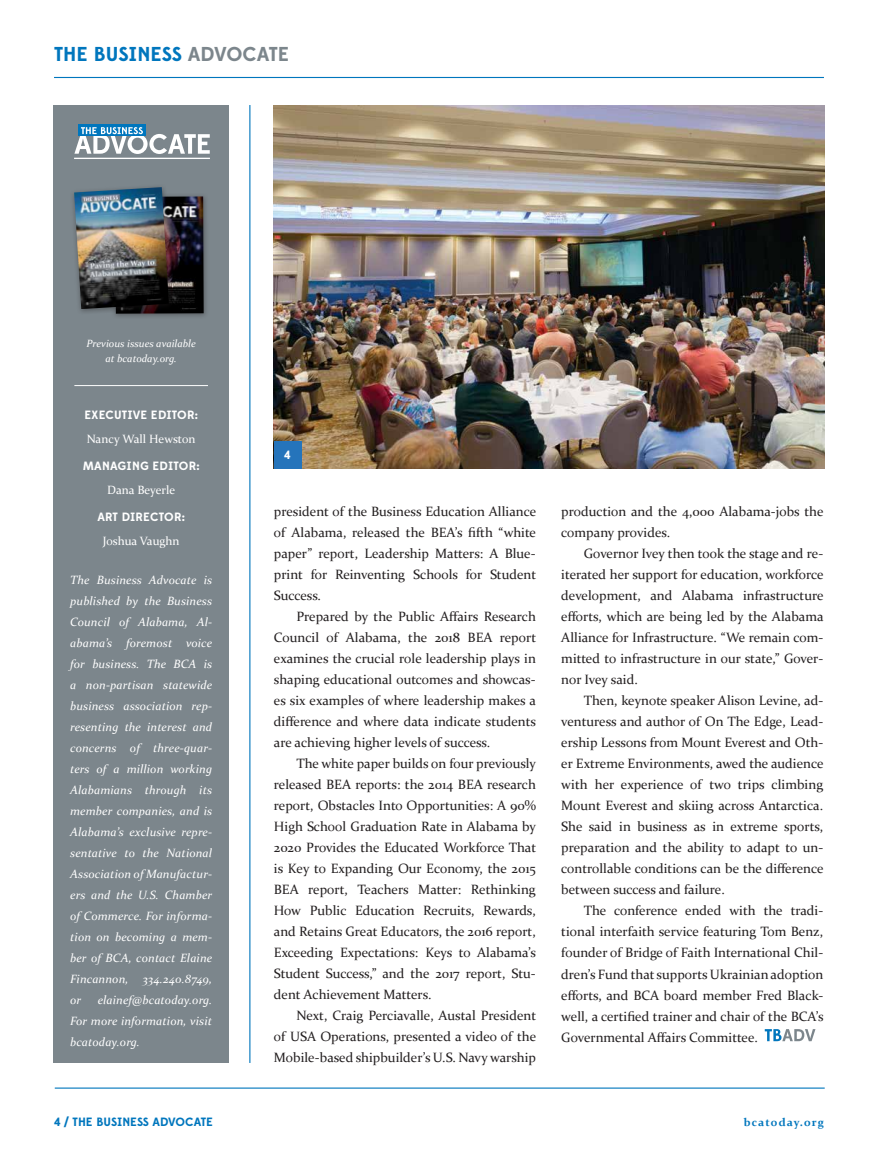
<style>
.page{position:relative;width:878px;height:1168px;background:#fff}
.page>*{position:absolute;margin:0;border:0;box-sizing:border-box;transform-origin:0 0}
.t1{font:700 20.1px "Edmondsans";color:#0076bd}
.t2{font:13.5px/21px "Constantia";color:#231f20;text-align:justify}
.t3{font:italic 12px/21px "Constantia";letter-spacing:.01em;color:#fff;text-align:justify}
.t4{font:700 12px "Edmondsans";letter-spacing:.01em;color:#fff}
.t5{font:12px "Constantia";color:#fff}
.t6{font:700 12px "Edmondsans";color:#0076bd}
.t7{font:700 11.25px "Constantia";letter-spacing:.1em;color:#0076bd}
.t8{font:italic 10.5px/15px "Constantia";color:#fff;text-align:center}
.s1{color:#7c868c}
</style>
<div class="page">
<div style="left:54px;top:105px;width:175px;height:958px;background:#7c868c"></div>
<hr style="left:74px;top:158px;width:136px;height:1px;background:#fff">
<div style="left:78px;top:124px;width:68px;height:12px;background:#0076bd"></div>
<svg style="left:74px;top:127px;width:136px;height:27px"></svg>
<div style="left:111px;top:193px;width:98px;height:126px;background:#231f20;opacity:.4"></div>
<img style="left:175px;top:196px;width:29px;height:118px">
<hr style="left:74px;top:385px;width:134px;height:1px;background:#fff">
<div style="left:70px;top:183px;width:105px;height:132px;background:#231f20;opacity:.4"></div>
<img style="left:74px;top:187px;width:95px;height:122px">
<hr style="left:54px;top:77px;width:770px;height:1px;background:#0076bd">
<hr style="left:55px;top:1087px;width:769px;height:1px;background:#0076bd">
<svg style="left:764px;top:1029px;width:51px;height:12px"></svg>
<hr style="left:249px;top:105px;width:1px;height:958px;background:#0076bd">
<img style="left:274px;top:105px;width:550px;height:364px">
<div style="left:274px;top:441px;width:27px;height:28px;background:#2574bb"></div>
<h1 class="t1" style="left:54px;top:41px;width:237px">THE BUSINESS <span class="s1">ADVOCATE</span></h1>
<p class="t8" style="left:87px;top:336px;width:111px">Previous issues available at bcatoday.org.</p>
<p class="t4" style="left:84px;top:408px;width:115px">EXECUTIVE EDITOR:</p>
<p class="t5" style="left:87px;top:431px;width:110px">Nancy Wall Hewston</p>
<p class="t4" style="left:83px;top:459px;width:118px">MANAGING EDITOR:</p>
<p class="t5" style="left:107px;top:482px;width:69px">Dana Beyerle</p>
<p class="t4" style="left:97px;top:510px;width:89px">ART DIRECTOR:</p>
<p class="t5" style="left:103px;top:533px;width:78px">Joshua Vaughn</p>
<p class="t3" style="left:70px;top:569px;width:143px">The Business Advocate is published by the Business Council of Alabama, Al&shy;abama’s foremost voice for business. The BCA is a non-partisan statewide business association rep&shy;resenting the interest and concerns of three-quar&shy;ters of a million working Alabamians through its member companies, and is Alabama’s exclusive repre&shy;sentative to the National Association of Manufactur&shy;ers and the U.S. Chamber of Commerce. For informa&shy;tion on becoming a mem&shy;ber of BCA, contact Elaine Fincannon, 334.240.8749, or</p>
<p class="t3" style="left:70px;top:989px;width:143px;text-indent:28px">elainef@bcatoday.org.<br>For more information, visit bcatoday.org.</p>
<p class="t4" style="left:284px;top:448px;width:8px">4</p>
<p class="t2" style="left:274px;top:500px;width:264px">president of the Business Education Alliance of Alabama, released the BEA’s fifth “white paper” report, Leadership Matters: A Blue&shy;print for Reinventing Schools for Student Success.</p>
<p class="t2" style="left:274px;top:605px;width:264px;text-indent:23px">Prepared by the Public Affairs Research Council of Alabama, the 2018 BEA report examines the crucial role leadership plays in shaping educational outcomes and showcas&shy;es six examples of where leadership makes a difference and where data indicate students are achieving higher levels of success.</p>
<p class="t2" style="left:274px;top:752px;width:264px;text-indent:23px">The white paper builds on four previously released BEA reports: the 2014 BEA research report, Obstacles Into Opportunities: A 90% High School Graduation Rate in Alabama by 2020 Provides the Educated Workforce That is Key to Expanding Our Economy, the 2015<br>BEA report, Teachers Matter: Rethinking How Public Education Recruits, Rewards, and Retains Great Educators, the 2016 report, Exceeding Expectations: Keys to Alabama’s Student Success,” and the 2017 report, Stu&shy;dent Achievement Matters.</p>
<p class="t2" style="left:274px;top:1004px;width:264px;text-indent:23px">Next, Craig Perciavalle, Austal President of USA Operations, presented a video of the Mobile-based shipbuilder’s U.S. Navy warship</p>
<p class="t2" style="left:561px;top:500px;width:264px">production and the 4,000 Alabama-jobs the company provides.</p>
<p class="t2" style="left:561px;top:542px;width:264px;text-indent:23px">Governor Ivey then took the stage and re&shy;iterated her support for education, workforce development, and Alabama infrastructure efforts, which are being led by the Alabama Alliance for Infrastructure. “We remain com&shy;mitted to infrastructure in our state,” Gover&shy;nor Ivey said.</p>
<p class="t2" style="left:561px;top:690px;width:264px;text-indent:23px">Then, keynote speaker Alison Levine, ad&shy;venturess and author of On The Edge, Lead&shy;ership Lessons from Mount Everest and Oth&shy;er Extreme Environments, awed the audience with her experience of two trips climbing Mount Everest and skiing across Antarctica.<br>She said in business as in extreme sports, preparation and the ability to adapt to un&shy;controllable conditions can be the difference between success and failure.</p>
<p class="t2" style="left:561px;top:900px;width:264px;text-indent:23px">The conference ended with the tradi&shy;tional interfaith service featuring Tom Benz, founder of Bridge of Faith International Chil&shy;dren’s Fund that supports Ukrainian adoption efforts, and BCA board member Fred Black&shy;well, a certified trainer and chair of the BCA’s Governmental Affairs Committee.</p>
<p class="t6" style="left:54px;top:1114px;width:160px">4 / THE BUSINESS ADVOCATE</p>
<p class="t7" style="left:743px;top:1114px;width:82px">bcatoday.org</p>
</div>
